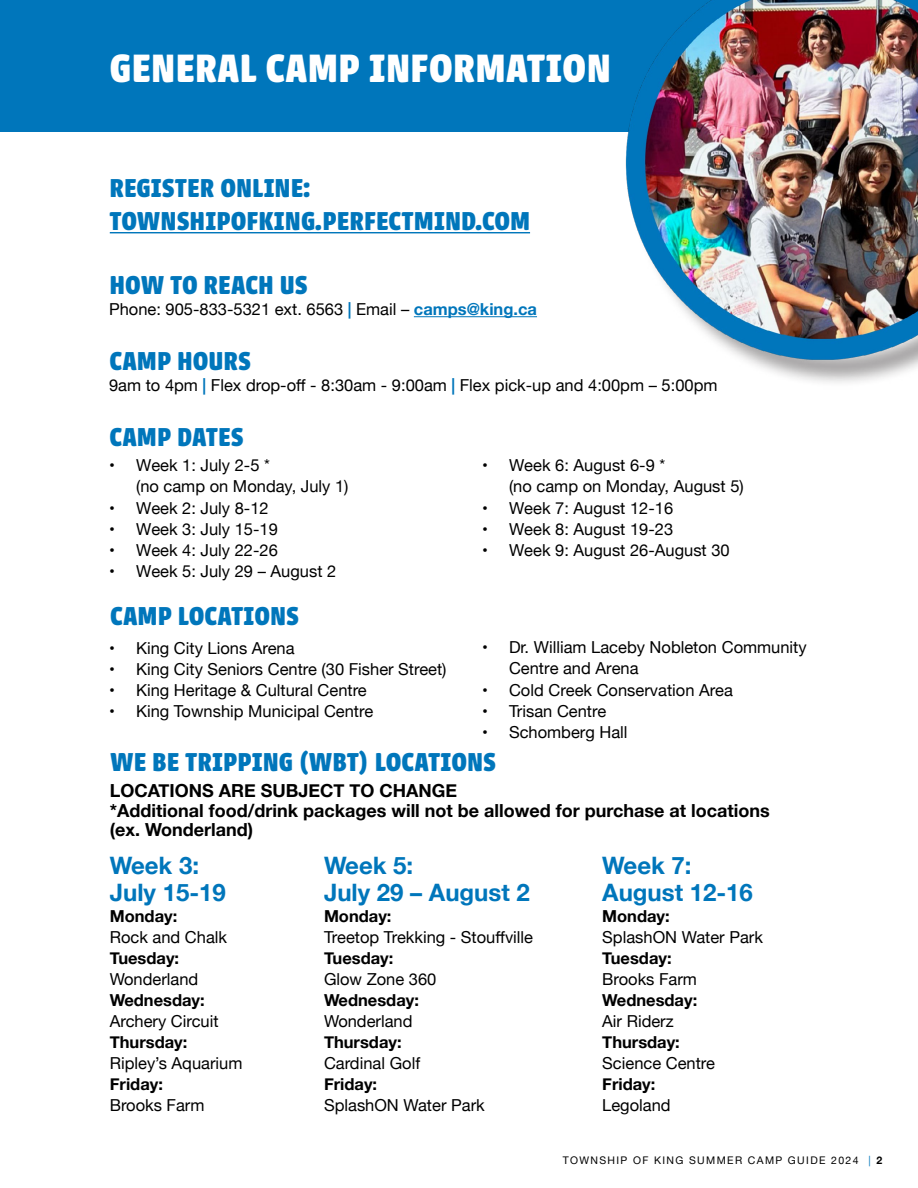
<style>
.page{position:relative;width:918px;height:1188px;background:#fff}
.page>*{position:absolute;margin:0;border:0;box-sizing:border-box;transform-origin:0 0}
.Sidebar_Header{font:700 43.5px "Urbana";letter-spacing:.025em;color:#fff}
.smaller_sidebars{font:700 28.5px "Urbana";letter-spacing:.025em;color:#0076bb}
.Small_Header_2nd_page{font:700 28.5px "Urbana";letter-spacing:.025em;color:#0076bb}
.regular_paragraph{font:700 24px "Helvetica Neue";color:#0076bb}
.Paragraph_Headers{font:700 24px "Helvetica Neue";color:#0076bb}
.t1{font:700 18px "Helvetica Neue";color:#000}
.black_bullet{font:16.5px/21px "Helvetica Neue";color:#000}
.regular_paragraph-2{font:16.5px "Helvetica Neue";color:#000}
.regular_paragraph-3{font:700 16.5px "Helvetica Neue";color:#000}
.t2{font:10.5px "Helvetica Neue";letter-spacing:.13em;color:#000}
.s1{font-weight:700;color:#0076bb}
.s2{color:#0076bb}
.s3{font-weight:700}
</style>
<div class="page">
<div style="left:0;top:0;width:918px;height:132px;background:#0076bb"></div>
<hr style="left:110px;top:232px;width:420px;height:1px;background:#0076bb">
<hr style="left:414px;top:316px;width:123px;height:1px;background:#0076bb">
<img style="left:625px;top:0;width:293px;height:383px">
<p class="Sidebar_Header" style="left:110px;top:44px;width:502px">GENERAL CAMP INFORMATION</p>
<h2 class="Small_Header_2nd_page" style="left:110px;top:172px;width:202px">REGISTER ONLINE:</h2>
<h1 class="smaller_sidebars" style="left:110px;top:205px;width:422px">TOWNSHIPOFKING.PERFECTMIND.COM</h1>
<h1 class="smaller_sidebars" style="left:110px;top:269px;width:199px">HOW TO REACH US</h1>
<p class="regular_paragraph-2" style="left:109px;top:297px;width:429px">Phone: 905-833-5321 ext. 6563 <span class="s1">|</span> Email – <span class="s1">camps@king.ca</span></p>
<h1 class="smaller_sidebars" style="left:110px;top:345px;width:143px">CAMP HOURS</h1>
<p class="regular_paragraph-2" style="left:109px;top:374px;width:610px">9am to 4pm <span class="s1">|</span> Flex drop-off - 8:30am - 9:00am <span class="s1">|</span> Flex pick-up and 4:00pm – 5:00pm</p>
<h1 class="smaller_sidebars" style="left:110px;top:421px;width:135px">CAMP DATES</h1>
<h5 class="black_bullet" style="left:136px;top:455px;width:214px;text-indent:-27px">• Week 1: July 2-5 *<br>(no camp on Monday, July 1)</h5>
<h5 class="black_bullet" style="left:109px;top:498px;width:161px">• Week 2: July 8-12</h5>
<h5 class="black_bullet" style="left:109px;top:519px;width:170px">• Week 3: July 15-19</h5>
<h5 class="black_bullet" style="left:109px;top:540px;width:170px">• Week 4: July 22-26</h5>
<h5 class="black_bullet" style="left:109px;top:561px;width:229px">• Week 5: July 29 – August 2</h5>
<p class="smaller_sidebars" style="left:111px;top:600px;width:190px">CAMP LOCATIONS</p>
<h5 class="black_bullet" style="left:109px;top:639px;width:187px">• King City Lions Arena</h5>
<h5 class="black_bullet" style="left:109px;top:660px;width:339px">• King City Seniors Centre (30 Fisher Street)</h5>
<h5 class="black_bullet" style="left:109px;top:681px;width:259px">• King Heritage &amp; Cultural Centre</h5>
<h5 class="black_bullet" style="left:109px;top:702px;width:266px">• King Township Municipal Centre</h5>
<h5 class="black_bullet" style="left:509px;top:455px;width:236px;text-indent:-27px">• Week 6: August 6-9 *<br>(no camp on Monday, August 5)</h5>
<h5 class="black_bullet" style="left:482px;top:498px;width:193px">• Week 7: August 12-16</h5>
<h5 class="black_bullet" style="left:482px;top:519px;width:193px">• Week 8: August 19-23</h5>
<h5 class="black_bullet" style="left:482px;top:540px;width:249px">• Week 9: August 26-August 30</h5>
<h5 class="black_bullet" style="left:509px;top:638px;width:299px;text-indent:-27px">• Dr. William Laceby Nobleton Community<br>Centre and Arena</h5>
<h5 class="black_bullet" style="left:482px;top:681px;width:252px">• Cold Creek Conservation Area</h5>
<h5 class="black_bullet" style="left:482px;top:702px;width:126px">• Trisan Centre</h5>
<h5 class="black_bullet" style="left:482px;top:723px;width:147px">• Schomberg Hall</h5>
<h1 class="smaller_sidebars" style="left:111px;top:746px;width:387px">WE BE TRIPPING (WBT) LOCATIONS</h1>
<p class="t1" style="left:110px;top:777px;width:349px">LOCATIONS ARE SUBJECT TO CHANGE</p>
<p class="t1" style="left:110px;top:796px;width:662px">*Additional food/drink packages will not be allowed for purchase at locations</p>
<p class="t1" style="left:110px;top:816px;width:145px">(ex. Wonderland)</p>
<h4 class="Paragraph_Headers" style="left:110px;top:847px;width:91px">Week 3:</h4>
<h4 class="Paragraph_Headers" style="left:110px;top:874px;width:118px">July 15-19</h4>
<p class="regular_paragraph-3" style="left:110px;top:903px;width:69px">Monday:</p>
<p class="regular_paragraph-2" style="left:110px;top:925px;width:119px">Rock and Chalk</p>
<p class="regular_paragraph-3" style="left:110px;top:945px;width:71px">Tuesday:</p>
<p class="regular_paragraph-2" style="left:110px;top:967px;width:90px">Wonderland</p>
<p class="regular_paragraph-3" style="left:110px;top:987px;width:97px">Wednesday:</p>
<p class="regular_paragraph-2" style="left:110px;top:1009px;width:110px">Archery Circuit</p>
<p class="regular_paragraph-3" style="left:110px;top:1029px;width:79px">Thursday:</p>
<p class="regular_paragraph-2" style="left:110px;top:1051px;width:134px">Ripley’s Aquarium</p>
<p class="regular_paragraph-3" style="left:110px;top:1071px;width:55px">Friday:</p>
<p class="regular_paragraph-2" style="left:110px;top:1093px;width:96px">Brooks Farm</p>
<p class="regular_paragraph" style="left:324px;top:847px;width:91px">Week 5:</p>
<p class="regular_paragraph" style="left:324px;top:874px;width:207px">July 29 – August 2</p>
<p class="regular_paragraph-3" style="left:324px;top:903px;width:69px">Monday:</p>
<p class="regular_paragraph-2" style="left:324px;top:925px;width:211px">Treetop Trekking - Stouffville</p>
<p class="regular_paragraph-3" style="left:324px;top:945px;width:71px">Tuesday:</p>
<p class="regular_paragraph-2" style="left:324px;top:967px;width:114px">Glow Zone 360</p>
<p class="regular_paragraph-3" style="left:324px;top:987px;width:97px">Wednesday:</p>
<p class="regular_paragraph-2" style="left:324px;top:1009px;width:90px">Wonderland</p>
<p class="regular_paragraph-3" style="left:324px;top:1029px;width:79px">Thursday:</p>
<p class="regular_paragraph-2" style="left:324px;top:1051px;width:98px">Cardinal Golf</p>
<p class="regular_paragraph-3" style="left:324px;top:1071px;width:55px">Friday:</p>
<p class="regular_paragraph-2" style="left:324px;top:1093px;width:162px">SplashON Water Park</p>
<p class="regular_paragraph" style="left:602px;top:847px;width:91px">Week 7:</p>
<p class="regular_paragraph" style="left:602px;top:874px;width:152px">August 12-16</p>
<p class="regular_paragraph-3" style="left:602px;top:903px;width:69px">Monday:</p>
<p class="regular_paragraph-2" style="left:602px;top:925px;width:162px">SplashON Water Park</p>
<p class="regular_paragraph-3" style="left:602px;top:945px;width:71px">Tuesday:</p>
<p class="regular_paragraph-2" style="left:602px;top:967px;width:96px">Brooks Farm</p>
<p class="regular_paragraph-3" style="left:602px;top:987px;width:97px">Wednesday:</p>
<p class="regular_paragraph-2" style="left:602px;top:1009px;width:73px">Air Riderz</p>
<p class="regular_paragraph-3" style="left:602px;top:1029px;width:79px">Thursday:</p>
<p class="regular_paragraph-2" style="left:602px;top:1051px;width:114px">Science Centre</p>
<p class="regular_paragraph-3" style="left:602px;top:1071px;width:55px">Friday:</p>
<p class="regular_paragraph-2" style="left:602px;top:1093px;width:70px">Legoland</p>
<p class="t2" style="left:563px;top:1152px;width:321px">TOWNSHIP OF KING SUMMER CAMP GUIDE 2024 <span class="s2">|</span> <span class="s3">2</span></p>
</div>
